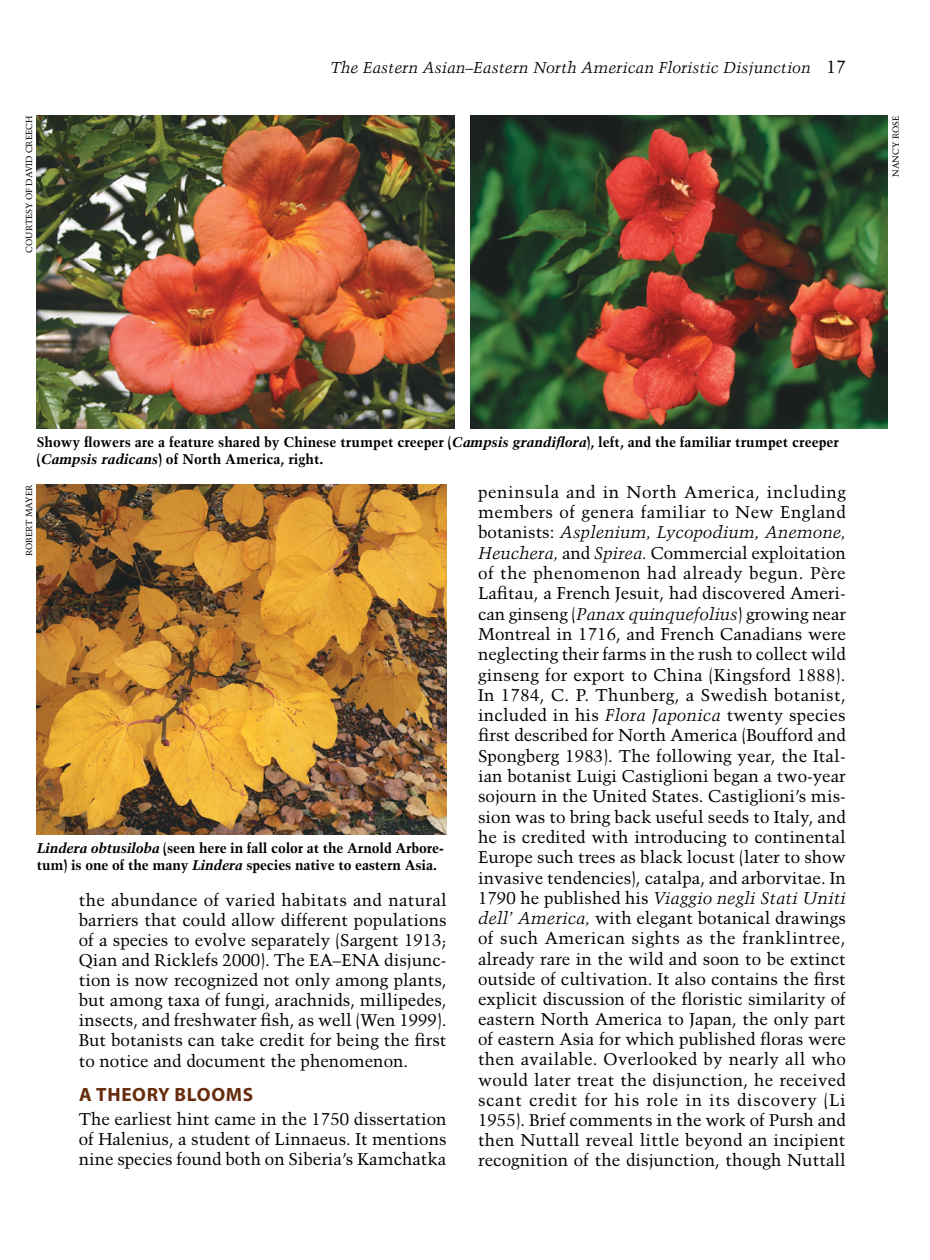
<style>
.page{position:relative;width:930px;height:1260px;background:#fff}
.page>*{position:absolute;margin:0;border:0;box-sizing:border-box;transform-origin:0 0}
.t1{font:700 19.25px "Myriad Pro";letter-spacing:.035em;color:#672c0d}
.t2{font:16.97px/20.3px "Trump Mediaeval";color:#000;text-align:justify}
.t3{font:italic 15.75px "Trump Mediaeval";color:#000}
.t4{font:700 14px/16.6px "Trump Mediaeval";color:#000}
.t5{font:8.75px "Trump Mediaeval";color:#000}
.s1{font-style:normal;font-size:17.5px}
.s2{font-style:italic}
</style>
<div class="page">
<img style="left:37px;top:116px;width:417px;height:313px">
<img style="left:470px;top:116px;width:417px;height:313px">
<img style="left:37px;top:485px;width:409px;height:350px">
<p class="t3" style="left:330px;top:58px;width:517px">The Eastern Asian–Eastern North American Floristic Disjunction <span class="s1">17</span></p>
<p class="t5" style="left:24px;top:253px;width:137px;rotate:-90deg">Courtesy of David Creech</p>
<p class="t5" style="left:890px;top:177px;width:63px;rotate:-90deg">Nancy Rose</p>
<p class="t4" style="left:37px;top:434px;width:803px">Showy flowers are a feature shared by Chinese trumpet creeper (<span class="s2">Campsis grandiflora</span>), left, and the familiar trumpet creeper (<span class="s2">Campsis radicans</span>) of North America, right.</p>
<p class="t5" style="left:24px;top:556px;width:73px;rotate:-90deg">Robert Mayer</p>
<p class="t4" style="left:37px;top:840px;width:408px"><span class="s2">Lindera obtusiloba</span> (seen here in fall color at the Arnold Arbore&shy;tum) is one of the many <span class="s2">Lindera</span> species native to eastern Asia.</p>
<p class="t2" style="left:79px;top:889px;width:369px">the abundance of varied habitats and natural barriers that could allow different populations of a species to evolve separately (Sargent 1913; Qian and Ricklefs 2000). The EA–ENA disjunc&shy;tion is now recognized not only among plants, but among taxa of fungi, arachnids, millipedes, insects, and freshwater fish, as well (Wen 1999).<br>But botanists can take credit for being the first to notice and document the phenomenon.</p>
<p class="t1" style="left:79px;top:1082px;width:176px">A THEORY BLOOMS</p>
<p class="t2" style="left:79px;top:1109px;width:369px">The earliest hint came in the 1750 dissertation of Halenius, a student of Linnaeus. It mentions nine species found both on Siberia’s Kamchatka</p>
<p class="t2" style="left:478px;top:481px;width:369px">peninsula and in North America, including members of genera familiar to New England botanists: <span class="s2">Asplenium, Lycopodium, Anemone, Heuchera,</span> and <span class="s2">Spirea.</span> Commercial exploitation of the phenomenon had already begun. Père Lafitau, a French Jesuit, had discovered Ameri&shy;can ginseng (<span class="s2">Panax quinquefolius</span>) growing near Montreal in 1716, and French Canadians were neglecting their farms in the rush to collect wild ginseng for export to China (Kingsford 1888).<br>In 1784, C. P. Thunberg, a Swedish botanist, included in his <span class="s2">Flora Japonica</span> twenty species first described for North America (Boufford and Spongberg 1983). The following year, the Ital&shy;ian botanist Luigi Castiglioni began a two-year sojourn in the United States. Castiglioni’s mis&shy;sion was to bring back useful seeds to Italy, and he is credited with introducing to continental Europe such trees as black locust (later to show invasive tendencies), catalpa, and arborvitae. In 1790 he published his <span class="s2">Viaggio negli Stati Uniti dell’ America,</span> with elegant botanical drawings of such American sights as the franklintree, already rare in the wild and soon to be extinct outside of cultivation. It also contains the first explicit discussion of the floristic similarity of eastern North America to Japan, the only part of eastern Asia for which published floras were then available. Overlooked by nearly all who would later treat the disjunction, he received scant credit for his role in its discovery (Li 1955). Brief comments in the work of Pursh and then Nuttall reveal little beyond an incipient recognition of the disjunction, though Nuttall</p>
</div>
